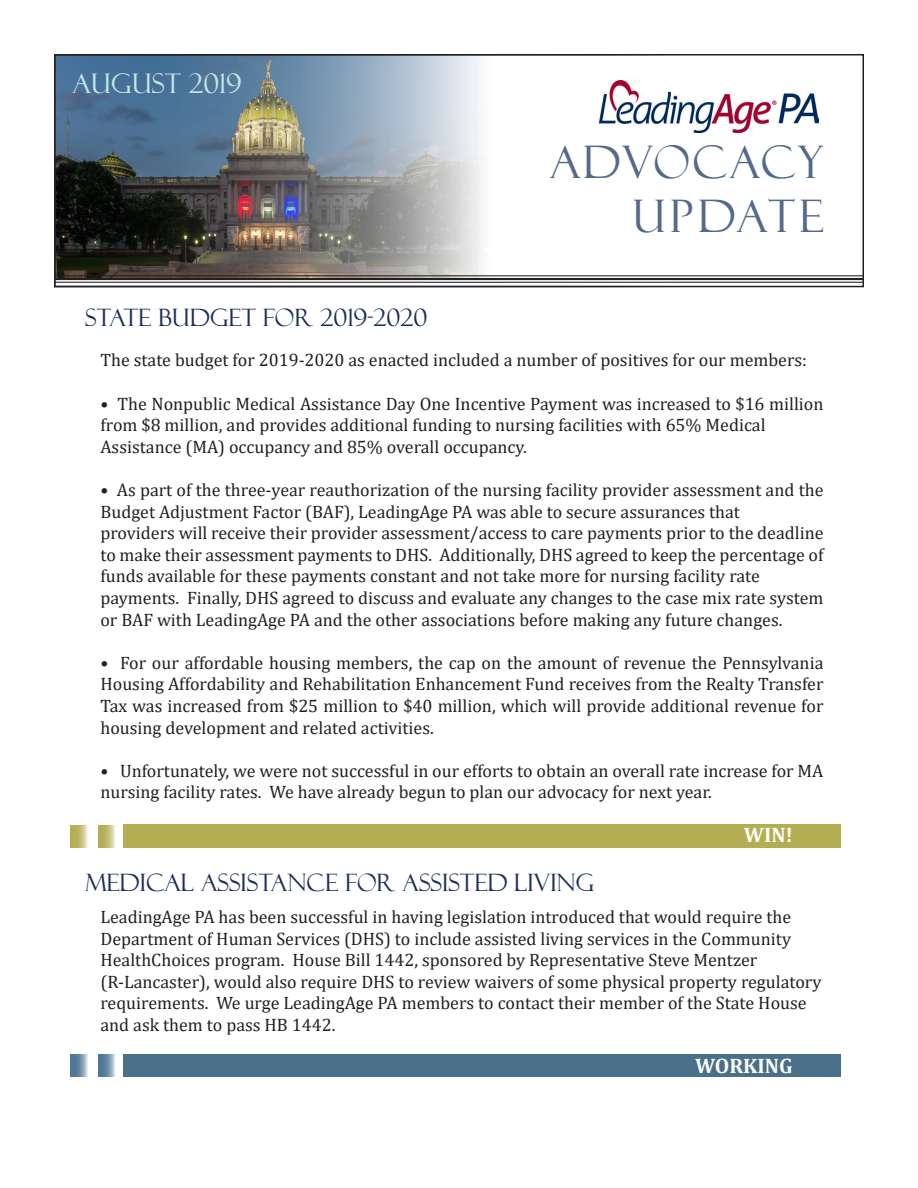
<style>
.page{position:relative;width:918px;height:1188px;background:#fff}
.page>*{position:absolute;margin:0;border:0;box-sizing:border-box;transform-origin:0 0}
.t1{font:45px "Felix Titling";letter-spacing:.05em;color:#536a8c}
.t2{font:27px "Felix Titling";color:#c6e7e8}
.t3{font:24px "Felix Titling";color:#1b2e5a}
.t4{font:700 21px "Cambria";color:#fbfdf8}
.t5{font:18px/21.6px "Cambria";color:#231f20}
</style>
<div class="page">
<img style="left:57px;top:57px;width:445px;height:220px">
<hr style="left:54px;top:275px;width:810px;height:1px;background:#231f20">
<hr style="left:54px;top:278px;width:810px;height:2px;background:#231f20">
<hr style="left:54px;top:282px;width:810px;height:1px;background:#231f20">
<img style="left:599px;top:80px;width:219px;height:53px">
<div style="left:54px;top:54px;width:810px;height:233px;border:2px solid #231f20"></div>
<div style="left:123px;top:824px;width:718px;height:24px;background:#b4ae53"></div>
<svg style="left:98px;top:825px;width:17px;height:23px"></svg>
<svg style="left:71px;top:825px;width:17px;height:23px"></svg>
<div style="left:123px;top:1055px;width:718px;height:22px;background:#4a6f8b"></div>
<svg style="left:98px;top:1055px;width:17px;height:22px"></svg>
<svg style="left:71px;top:1055px;width:17px;height:22px"></svg>
<p class="t2" style="left:72px;top:68px;width:171px">AUGUST 2019</p>
<p class="t1" style="left:550px;top:136px;width:275px">ADVOCACY</p>
<p class="t1" style="left:632px;top:190px;width:193px">UPDATE</p>
<p class="t3" style="left:85px;top:304px;width:344px">STATE BUDGET FOR 2019-2020</p>
<p class="t5" style="left:100px;top:349px;width:708px">The state budget for 2019-2020 as enacted included a number of positives for our members:</p>
<p class="t5" style="left:100px;top:393px;width:725px">• The Nonpublic Medical Assistance Day One Incentive Payment was increased to $16 million from $8 million, and provides additional funding to nursing facilities with 65% Medical</p>
<p class="t5" style="left:100px;top:436px;width:428px">Assistance (MA) occupancy and 85% overall occupancy.</p>
<p class="t5" style="left:100px;top:479px;width:725px">• As part of the three-year reauthorization of the nursing facility provider assessment and the<br>Budget Adjustment Factor (BAF), LeadingAge PA was able to secure assurances that</p>
<p class="t5" style="left:100px;top:522px;width:725px;text-align:justify">providers will receive their provider assessment/access to care payments prior to the deadline to make their assessment payments to DHS. Additionally, DHS agreed to keep the percentage of funds available for these payments constant and not take more for nursing facility rate</p>
<p class="t5" style="left:100px;top:587px;width:725px">payments. Finally, DHS agreed to discuss and evaluate any changes to the case mix rate system or BAF with LeadingAge PA and the other associations before making any future changes.</p>
<p class="t5" style="left:100px;top:652px;width:725px;text-align:justify">• For our affordable housing members, the cap on the amount of revenue the Pennsylvania Housing Affordability and Rehabilitation Enhancement Fund receives from the Realty Transfer Tax was increased from $25 million to $40 million, which will provide additional revenue for housing development and related activities.</p>
<p class="t5" style="left:100px;top:760px;width:725px">• Unfortunately, we were not successful in our efforts to obtain an overall rate increase for MA nursing facility rates. We have already begun to plan our advocacy for next year.</p>
<p class="t4" style="left:744px;top:820px;width:50px">WIN!</p>
<p class="t3" style="left:85px;top:869px;width:510px">MEDICAL ASSISTANCE FOR ASSISTED LIVING</p>
<p class="t5" style="left:100px;top:906px;width:692px;text-align:justify">LeadingAge PA has been successful in having legislation introduced that would require the Department of Human Services (DHS) to include assisted living services in the Community HealthChoices program. House Bill 1442, sponsored by Representative Steve Mentzer</p>
<p class="t5" style="left:100px;top:971px;width:723px">(R-Lancaster), would also require DHS to review waivers of some physical property regulatory requirements. We urge LeadingAge PA members to contact their member of the State House and ask them to pass HB 1442.</p>
<p class="t4" style="left:695px;top:1051px;width:99px">WORKING</p>
</div>
